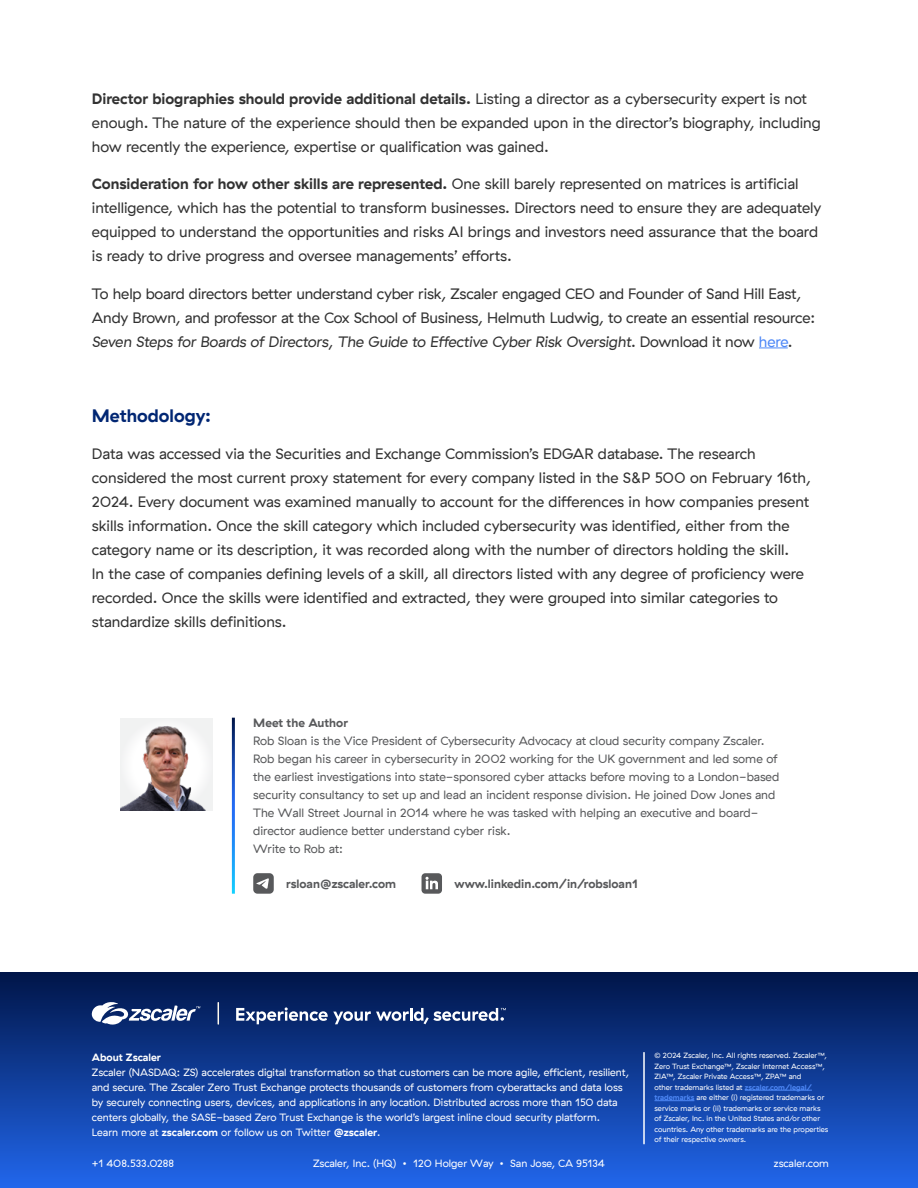
<style>
.page{position:relative;width:918px;height:1188px;background:#fff}
.page>*{position:absolute;margin:0;border:0;box-sizing:border-box;transform-origin:0 0}
.t1{font:700 18px "GT Haptik ZS";color:#012673}
.t2{font:15px/24px "GT Haptik ZS";color:#323232}
.t3{font:12px/18px "GT Haptik ZS";color:#58595b}
.t4{font:700 12px "GT Haptik ZS";color:#58595b}
.t5{font:10.5px/15px "GT Haptik ZS";color:#fff}
.t6{font:700 10.5px "GT Haptik ZS";color:#fff}
.t7{font:7.5px/10.5px "GT Haptik ZS";color:#fff}
.s1{font-weight:700}
.s2{font-style:italic}
.s3{color:#4f89f7}
.s4{font-weight:700;color:#4f89f7}
</style>
<div class="page">
<div style="left:0;top:972px;width:918px;height:216px;background:linear-gradient(to bottom,#001548,#2166eb)"></div>
<svg style="left:92px;top:1000px;width:108px;height:26px"></svg>
<svg style="left:218px;top:1003px;width:1px;height:21px"></svg>
<svg style="left:236px;top:1007px;width:270px;height:17px"></svg>
<hr style="left:643px;top:1053px;width:2px;height:91px;background:#fff">
<hr style="left:745px;top:1090px;width:67px;height:1px;background:#4f89f7">
<hr style="left:654px;top:1100px;width:40px;height:1px;background:#4f89f7">
<svg style="left:759px;top:348px;width:29px;height:1px"></svg>
<div style="left:120px;top:718px;width:92px;height:92px;background:#f1f2f2"></div>
<img style="left:120px;top:726px;width:86px;height:84px">
<svg style="left:422px;top:873px;width:20px;height:21px"></svg>
<svg style="left:253px;top:873px;width:21px;height:21px"></svg>
<p class="t2" style="left:92px;top:87px;width:731px"><span class="s1">Director biographies should provide additional details.</span> Listing a director as a cybersecurity expert is not enough. The nature of the experience should then be expanded upon in the director’s biography, including how recently the experience, expertise or qualification was gained.</p>
<p class="t2" style="left:92px;top:172px;width:731px"><span class="s1">Consideration for how other skills are represented.</span> One skill barely represented on matrices is artificial intelligence, which has the potential to transform businesses. Directors need to ensure they are adequately equipped to understand the opportunities and risks AI brings and investors need assurance that the board is ready to drive progress and oversee managements’ efforts.</p>
<p class="t2" style="left:92px;top:282px;width:725px">To help board directors better understand cyber risk, Zscaler engaged CEO and Founder of Sand Hill East,<br>Andy Brown, and professor at the Cox School of Business, Helmuth Ludwig, to create an essential resource:<br><span class="s2">Seven Steps for Boards of Directors</span>, <span class="s2">The Guide to Effective Cyber Risk Oversight</span>. Download it now <span class="s3">here</span>.</p>
<p class="t1" style="left:92px;top:405px;width:121px">Methodology:</p>
<p class="t2" style="left:92px;top:442px;width:721px">Data was accessed via the Securities and Exchange Commission’s EDGAR database. The research considered the most current proxy statement for every company listed in the S&amp;P 500 on February 16th, 2024. Every document was examined manually to account for the differences in how companies present skills information. Once the skill category which included cybersecurity was identified, either from the category name or its description, it was recorded along with the number of directors holding the skill.<br>In the case of companies defining levels of a skill, all directors listed with any degree of proficiency were recorded. Once the skills were identified and extracted, they were grouped into similar categories to standardize skills definitions.</p>
<p class="t4" style="left:253px;top:716px;width:96px">Meet the Author</p>
<p class="t3" style="left:253px;top:732px;width:528px">Rob Sloan is the Vice President of Cybersecurity Advocacy at cloud security company Zscaler.<br>Rob began his career in cybersecurity in 2002 working for the UK government and led some of the earliest investigations into state-sponsored cyber attacks before moving to a London-based security consultancy to set up and lead an incident response division. He joined Dow Jones and The Wall Street Journal in 2014 where he was tasked with helping an executive and board&shy;director audience better understand cyber risk.<br>Write to Rob at:</p>
<p class="t4" style="left:286px;top:877px;width:111px">rsloan@zscaler.com</p>
<p class="t4" style="left:454px;top:877px;width:185px">www.linkedin.com/in/robsloan1</p>
<p class="t6" style="left:92px;top:1051px;width:71px">About Zscaler</p>
<p class="t5" style="left:92px;top:1064px;width:539px">Zscaler (NASDAQ: ZS) accelerates digital transformation so that customers can be more agile, efficient, resilient, and secure. The Zscaler Zero Trust Exchange protects thousands of customers from cyberattacks and data loss by securely connecting users, devices, and applications in any location. Distributed across more than 150 data centers globally, the SASE-based Zero Trust Exchange is the world’s largest inline cloud security platform.<br>Learn more at <span class="s1">zscaler.com</span> or follow us on Twitter <span class="s1">@zscaler</span>.</p>
<p class="t7" style="left:654px;top:1050px;width:175px">© 2024 Zscaler, Inc. All rights reserved. Zscaler™, Zero Trust Exchange™, Zscaler Internet Access™, ZIA™, Zscaler Private Access™, ZPA™ and<br>other trademarks listed at <span class="s4">zscaler.com/legal/ trademarks</span> are either (i) registered trademarks or service marks or (ii) trademarks or service marks of Zscaler, Inc. in the United States and/or other countries. Any other trademarks are the properties of their respective owners.</p>
<p class="t5" style="left:92px;top:1156px;width:84px">+1 408.533.0288</p>
<p class="t5" style="left:313px;top:1156px;width:293px">Zscaler, Inc. (HQ) • 120 Holger Way • San Jose, CA 95134</p>
<p class="t5" style="left:774px;top:1156px;width:57px">zscaler.com</p>
</div>
